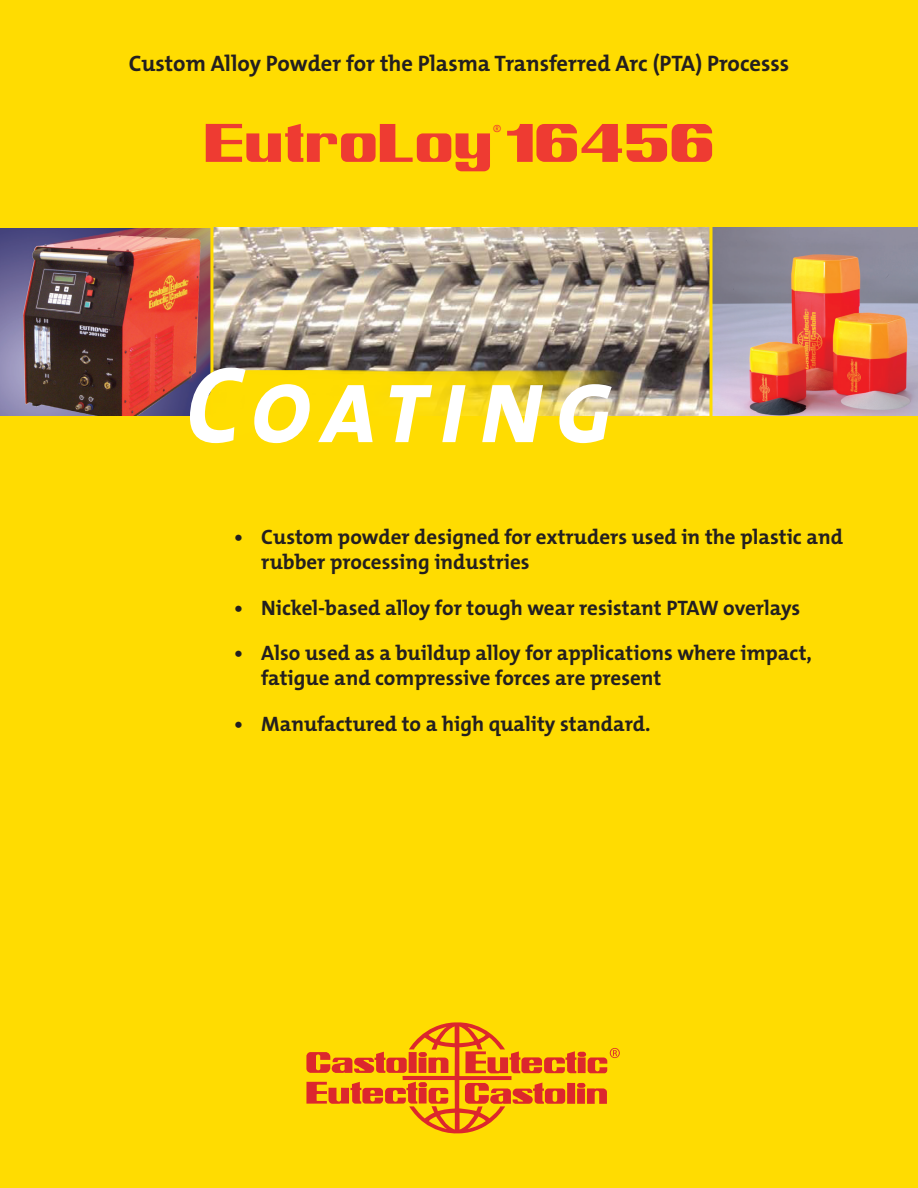
<style>
.page{position:relative;width:918px;height:1188px;background:#ffdc01}
.page>*{position:absolute;margin:0;border:0;box-sizing:border-box;transform-origin:0 0}
.t1{font:52.5px "Castolin";color:#ee3b32}
.t2{font:700 22.5px "The Mix B7";color:#231f20}
.t3{font:700 21px/25.2px "The Mix B7";color:#231f20}
.t4{font:200 18px "The Mix B2";color:#ee3b32}
</style>
<div class="page">
<img style="left:0;top:228px;width:210px;height:188px">
<svg style="left:306px;top:1022px;width:314px;height:111px"></svg>
<img style="left:213px;top:227px;width:497px;height:189px">
<img style="left:712px;top:227px;width:206px;height:189px">
<img style="left:167px;top:352px;width:522px;height:92px">
<svg style="left:190px;top:368px;width:422px;height:75px"></svg>
<p class="t2" style="left:129px;top:51px;width:662px">Custom Alloy Powder for the Plasma Transferred Arc (PTA) Processs</p>
<p class="t1" style="left:206px;top:124px;width:512px">EutroLoy 16456</p>
<p class="t4" style="left:492px;top:123px;width:12px">®</p>
<p class="t3" style="left:261px;top:525px;width:583px;text-indent:-27px">• Custom powder designed for extruders used in the plastic and rubber processing industries</p>
<p class="t3" style="left:234px;top:596px;width:567px">• Nickel-based alloy for tough wear resistant PTAW overlays</p>
<p class="t3" style="left:261px;top:641px;width:552px;text-indent:-27px">• Also used as a buildup alloy for applications where impact, fatigue and compressive forces are present</p>
<p class="t3" style="left:234px;top:712px;width:418px">• Manufactured to a high quality standard.</p>
</div>
